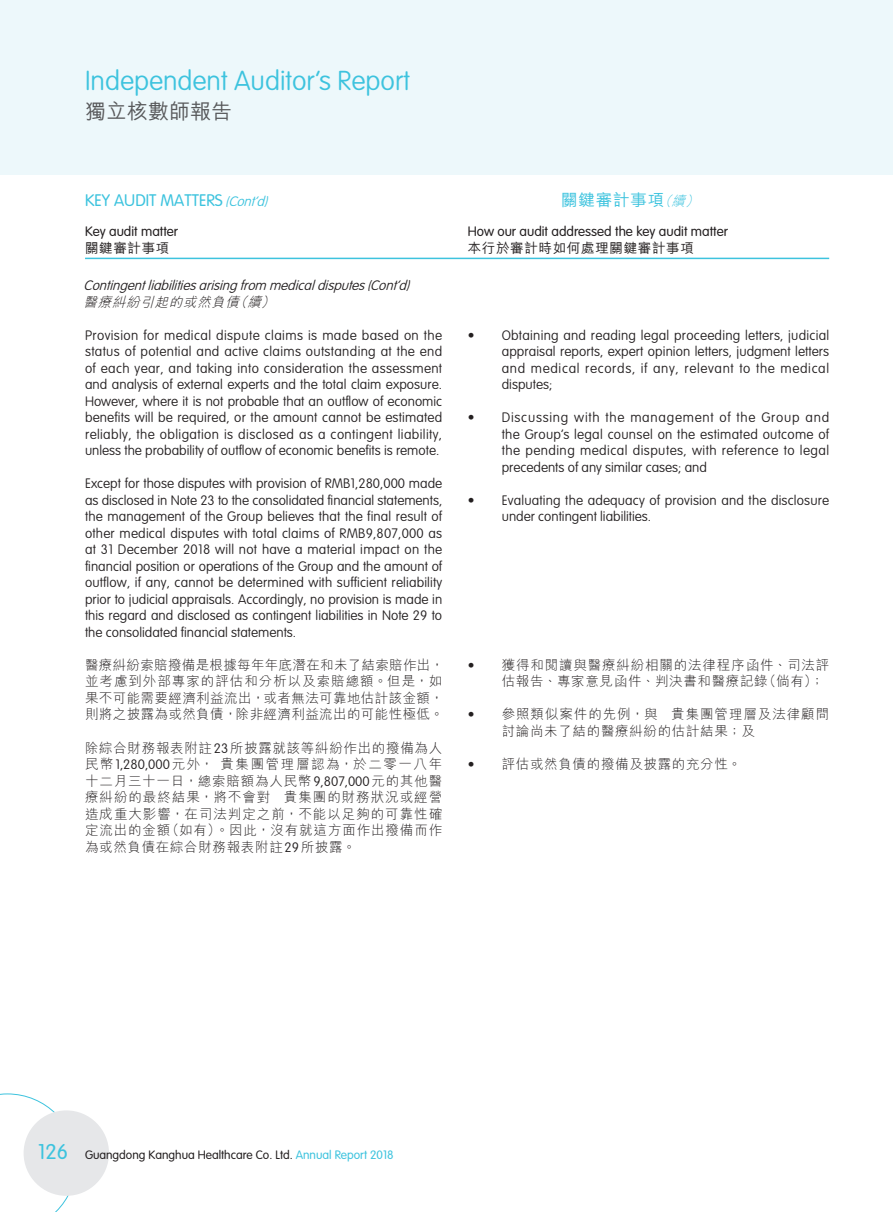
<style>
.page{position:relative;width:893px;height:1212px;background:#fff}
.page>*{position:absolute;margin:0;border:0;box-sizing:border-box;transform-origin:0 0}
.t1{font:100 27px "VAG Rounded Std";color:#3dc3de}
.t2{font:21px "M Hei HK Medium E Ten B5 H";color:#57585a}
.t3{font:300 16.5px "VAG Rounded Std";color:#3dc3de}
.t4{font:16.5px "M Hei HK Medium E Ten B5 H";letter-spacing:.05em;color:#3dc3de}
.t5{font:100 13.5px/16.5px "VAG Rounded Std";color:#231f20;text-align:justify}
.t6{font:13.5px/16.5px "M Hei HK Light E Ten B5 H";letter-spacing:.05em;color:#231f20;text-align:justify}
.t7{font:13.5px/16.5px "M Hei HK Light E Ten B5 H";letter-spacing:.03em;color:#231f20}
.t8{font:italic 100 13.5px "VAG Rounded Std";color:#231f20}
.t9{font:300 13.5px "VAG Rounded Std";color:#231f20}
.t10{font:13.5px/16.5px "M Hei HK Light E Ten B5 H";letter-spacing:.07em;color:#231f20}
.t11{font:13.5px "M Hei HK Medium E Ten B5 H";letter-spacing:.05em;color:#231f20}
.t12{font:italic 13.5px "M Hei HK Light E Ten B5 H";color:#231f20}
.t13{font:300 12px "VAG Rounded Std";color:#231f20}
.s1{font-family:"M Hei HK Light E Ten B5 H";font-style:italic;font-size:13.5px}
.s2{font-weight:100;font-style:italic;font-size:13.5px}
.s3{font-family:"VAG Rounded Std";font-weight:100}
.s4{font-size:21px;color:#3dc3de}
.s5{color:#3dc3de}
</style>
<div class="page">
<div style="left:0;top:0;width:893px;height:174px;background:#edf8fb"></div>
<svg style="left:0;top:1093px;width:69px;height:119px"></svg>
<div style="left:24px;top:1110px;width:85px;height:86px;background:#e6e7e9;border-radius:50%"></div>
<hr style="left:85px;top:258px;width:370px;height:1px;background:#3dc3de">
<hr style="left:455px;top:258px;width:374px;height:1px;background:#3dc3de">
<h1 class="t1" style="left:85px;top:69px;width:326px">Independent Auditor’s Report</h1>
<h2 class="t2" style="left:85px;top:103px;width:148px">獨立核數師報告</h2>
<p class="t4" style="left:561px;top:194px;width:142px">關鍵審計事項<span class="s1">（續）</span></p>
<p class="t3" style="left:85px;top:193px;width:187px">KEY AUDIT MATTERS <span class="s2">(Cont’d)</span></p>
<p class="t9" style="left:85px;top:226px;width:95px">Key audit matter</p>
<p class="t9" style="left:468px;top:226px;width:262px">How our audit addressed the key audit matter</p>
<p class="t11" style="left:85px;top:243px;width:86px">關鍵審計事項</p>
<p class="t11" style="left:468px;top:243px;width:228px">本行於審計時如何處理關鍵審計事項</p>
<p class="t8" style="left:84px;top:280px;width:330px">Contingentliabilitiesarising from medicaldisputes(Cont’d)</p>
<p class="t12" style="left:84px;top:297px;width:195px">醫療糾紛引起的或然負債（續）</p>
<p class="t5" style="left:85px;top:328px;width:359px">Provision for medical dispute claims is made based on the status of potential and active claims outstanding at the end of each year, and taking into consideration the assessment and analysis of external experts and the total claim exposure.<br>However, where it is not probable that an outflow of economic benefits will be required, or the amount cannot be estimated reliably, the obligation is disclosed as a contingent liability, unless the probability of outflow of economic benefits is remote.</p>
<p class="t5" style="left:85px;top:476px;width:359px">Except for those disputes with provision of RMB1,280,000 made as disclosed in Note 23 to the consolidated financial statements, the management of the Group believes that the final result of other medical disputes with total claims of RMB9,807,000 as at 31 December 2018 will not have a material impact on the financial position or operations of the Group and the amount of outflow, if any, cannot be determined with sufficient reliability prior to judicial appraisals. Accordingly, no provision is made in this regard and disclosed as contingent liabilities in Note 29 to the consolidated financial statements.</p>
<p class="t7" style="left:85px;top:658px;width:360px">醫療糾紛索賠撥備是根據每年年底潛在和未了結索賠作出，並考慮到外部專家的評估和分析以及索賠總額。但是，如果不可能需要經濟利益流出，或者無法可靠地估計該金額，則將之披露為或然負債，除非經濟利益流出的可能性極低。</p>
<p class="t6" style="left:85px;top:741px;width:359px">除綜合財務報表附註<span class="s3">23</span>所披露就該等糾紛作出的撥備為人民幣<span class="s3">1,280,000</span>元外，　貴集團管理層認為，於二零一八年十二月三十一日，總索賠額為人民幣<span class="s3">9,807,000</span>元的其他醫療糾紛的最終結果，將不會對　貴集團的財務狀況或經營造成重大影響，在司法判定之前，不能以足夠的可靠性確定流出的金額（如有）。因此，沒有就這方面作出撥備而作為或然負債在綜合財務報表附註<span class="s3">29</span>所披露。</p>
<p class="t5" style="left:502px;top:328px;width:329px;text-indent:-34px">• Obtaining and reading legal proceeding letters, judicial appraisal reports, expert opinion letters, judgment letters and medical records, if any, relevant to the medical disputes;</p>
<p class="t5" style="left:502px;top:410px;width:329px;text-indent:-34px">• Discussing with the management of the Group and the Group’s legal counsel on the estimated outcome of the pending medical disputes, with reference to legal precedents of any similar cases; and</p>
<p class="t5" style="left:502px;top:493px;width:329px;text-indent:-34px">• Evaluating the adequacy of provision and the disclosure under contingent liabilities.</p>
<p class="t6" style="left:502px;top:658px;width:329px;text-indent:-34px"><span class="s3">•</span> 獲得和閱讀與醫療糾紛相關的法律程序函件、司法評估報告、專家意見函件、判決書和醫療記錄（倘有）；</p>
<p class="t10" style="left:502px;top:708px;width:329px;text-indent:-34px"><span class="s3">•</span> 參照類似案件的先例，與　貴集團管理層及法律顧問討論尚未了結的醫療糾紛的估計結果；及</p>
<p class="t6" style="left:468px;top:757px;width:275px"><span class="s3">•</span> 評估或然負債的撥備及披露的充分性。</p>
<p class="t13" style="left:38px;top:1150px;width:357px"><span class="s4">126</span> Guangdong Kanghua Healthcare Co. Ltd. <span class="s5">Annual Report 2018</span></p>
</div>
